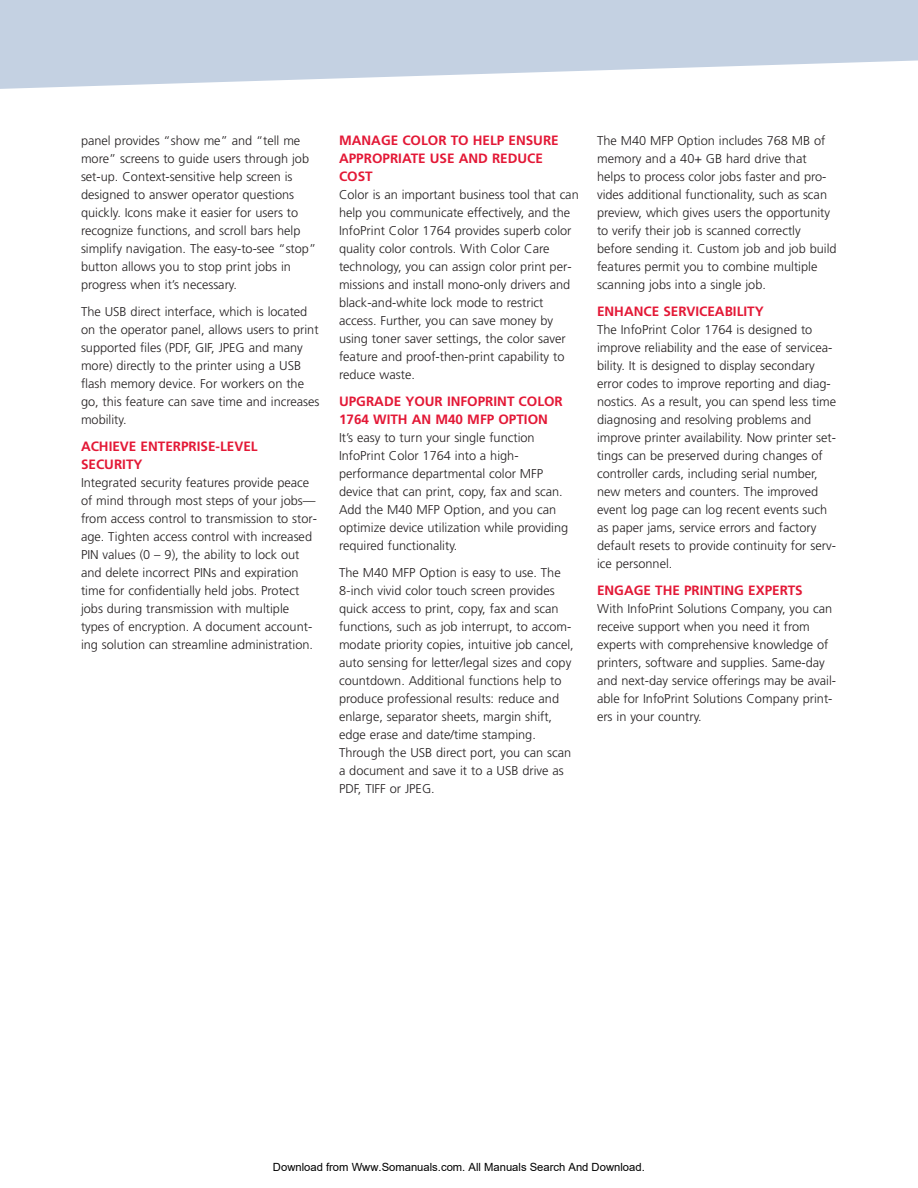
<style>
.page{position:relative;width:918px;height:1188px;background:#fff}
.page>*{position:absolute;margin:0;border:0;box-sizing:border-box;transform-origin:0 0}
.t1{font:700 13.5px/18px "Frutiger";color:#e31836}
.t2{font:300 12.75px/18px "Frutiger";color:#231f20}
.t3{font:11.25px "Arial";color:#000}
.s1{font-family:"Helvetica Neue"}
</style>
<div class="page">
<svg style="left:0;top:0;width:918px;height:89px;fill:#c4d1e2"></svg>
<p class="t2" style="left:81px;top:132px;width:237px">panel provides “show me” and “tell me more” screens to guide users through job set-up. Context-sensitive help screen is designed to answer operator questions quickly. Icons make it easier for users to recognize functions, and scroll bars help simplify navigation. The easy-to-see “stop” button allows you to stop print jobs in progress when it’s necessary.</p>
<p class="t2" style="left:81px;top:303px;width:240px">The USB direct interface, which is located on the operator panel, allows users to print supported files (PDF, GIF, JPEG and many more) directly to the printer using a USB flash memory device. For workers on the go, this feature can save time and increases mobility.</p>
<p class="t1" style="left:81px;top:438px;width:178px">ACHIEVE ENTERPRISE-LEVEL<br>SECURITY</p>
<p class="t2" style="left:81px;top:474px;width:238px">Integrated security features provide peace of mind through most steps of your jobs— from access control to transmission to stor&shy;age. Tighten access control with increased PIN values (0 – 9), the ability to lock out and delete incorrect PINs and expiration time for confidentially held jobs. Protect jobs during transmission with multiple types of encryption. A document account&shy;ing solution can streamline administration.</p>
<p class="t1" style="left:339px;top:132px;width:221px">MANAGE COLOR TO HELP ENSURE<br>APPROPRIATE USE AND REDUCE<br>COST</p>
<p class="t2" style="left:339px;top:187px;width:241px">Color is an important business tool that can help you communicate effectively, and the InfoPrint Color 1764 provides superb color quality color controls. With Color Care technology, you can assign color print per&shy;missions and install mono-only drivers and black-and-white lock mode to restrict access. Further, you can save money by using toner saver settings, the color saver feature and proof-then-print capability to reduce waste.</p>
<p class="t1" style="left:339px;top:393px;width:225px">UPGRADE YOUR INFOPRINT COLOR<br>1764 WITH AN M40 MFP OPTION</p>
<p class="t2" style="left:339px;top:430px;width:231px">It’s easy to turn your single function InfoPrint Color 1764 into a high&shy;performance departmental color MFP device that can print, copy, fax and scan.<br>Add the M40 MFP Option, and you can optimize device utilization while providing required functionality.</p>
<p class="t2" style="left:339px;top:565px;width:236px">The M40 MFP Option is easy to use. The 8<span class="s1">-</span>inch vivid color touch screen provides quick access to print, copy, fax and scan functions, such as job interrupt, to accom&shy;modate priority copies, intuitive job cancel, auto sensing for letter/legal sizes and copy countdown. Additional functions help to produce professional results: reduce and enlarge, separator sheets, margin shift, edge erase and date/time stamping.<br>Through the USB direct port, you can scan a document and save it to a USB drive as PDF, TIFF or JPEG.</p>
<p class="t2" style="left:597px;top:132px;width:241px">The M40 MFP Option includes 768 MB of memory and a 40+ GB hard drive that helps to process color jobs faster and pro&shy;vides additional functionality, such as scan preview, which gives users the opportunity to verify their job is scanned correctly before sending it. Custom job and job build features permit you to combine multiple scanning jobs into a single job.</p>
<p class="t1" style="left:597px;top:303px;width:168px">ENHANCE SERVICEABILITY</p>
<p class="t2" style="left:597px;top:321px;width:241px">The InfoPrint Color 1764 is designed to improve reliability and the ease of servicea&shy;bility. It is designed to display secondary error codes to improve reporting and diag&shy;nostics. As a result, you can spend less time diagnosing and resolving problems and improve printer availability. Now printer set&shy;tings can be preserved during changes of controller cards, including serial number, new meters and counters. The improved event log page can log recent events such as paper jams, service errors and factory default resets to provide continuity for serv&shy;ice personnel.</p>
<p class="t1" style="left:597px;top:582px;width:207px">ENGAGE THE PRINTING EXPERTS</p>
<p class="t2" style="left:597px;top:600px;width:241px">With InfoPrint Solutions Company, you can receive support when you need it from experts with comprehensive knowledge of printers, software and supplies. Same-day and next-day service offerings may be avail&shy;able for InfoPrint Solutions Company print&shy;ers in your country.</p>
<p class="t3" style="left:273px;top:1160px;width:373px">Download from Www.Somanuals.com. All Manuals Search And Download.</p>
</div>
